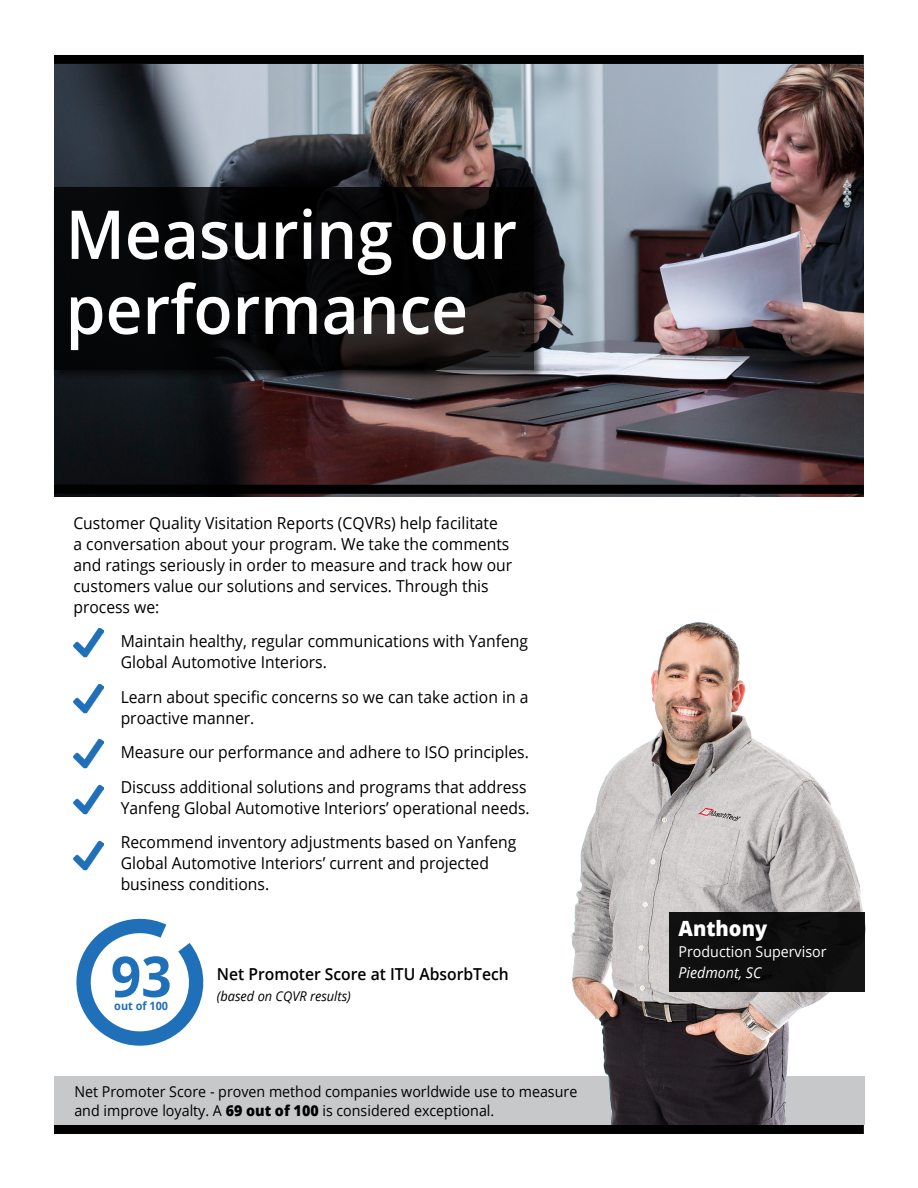
<style>
.page{position:relative;width:918px;height:1188px;background:#fff}
.page>*{position:absolute;margin:0;border:0;box-sizing:border-box;transform-origin:0 0}
.t1{font:600 67.5px/75px "Open Sans";color:#fff;scale:.95 1}
.t2{font:700 56.25px "Open Sans";color:#1f70b8;scale:.95 1}
.t3{font:800 21px "Open Sans";color:#fff;scale:.95 1}
.t4{font:16.5px/21px "Open Sans";color:#000;scale:.95 1}
.t5{font:600 16.5px "Open Sans";color:#000;scale:.95 1}
.t6{font:15px/19.5px "Open Sans";color:#000;scale:.95 1}
.t7{font:15px "Open Sans";color:#fff;scale:.95 1}
.t8{font:italic 15px "Open Sans";color:#fff;scale:.95 1}
.t9{font:italic 13.5px "Open Sans";color:#000;scale:.95 1}
.t10{font:700 11.55px "Open Sans";color:#1f70b8;scale:.95 1}
.s1{font-weight:800}
</style>
<div class="page">
<img style="left:54px;top:65px;width:810px;height:432px">
<div style="left:54px;top:1077px;width:811px;height:48px;background:#c7c8ca"></div>
<img style="left:568px;top:621px;width:298px;height:504px">
<div style="left:54px;top:55px;width:810px;height:9px;background:#000"></div>
<div style="left:54px;top:485px;width:810px;height:9px;background:#000"></div>
<div style="left:52px;top:185px;width:492px;height:195px;background:#000;opacity:.75"></div>
<svg style="left:54px;top:188px;width:480px;height:182px;background:#09090a"></svg>
<div style="left:54px;top:1125px;width:810px;height:9px;background:#000"></div>
<img style="left:73px;top:627px;width:31px;height:31px">
<div style="left:669px;top:913px;width:196px;height:79px;background:#100f0f"></div>
<img style="left:73px;top:684px;width:31px;height:30px">
<img style="left:73px;top:738px;width:31px;height:31px">
<img style="left:73px;top:784px;width:31px;height:30px">
<img style="left:73px;top:840px;width:31px;height:30px">
<svg style="left:76px;top:919px;width:124px;height:127px"></svg>
<h1 class="t1" style="left:66px;top:196px;width:477px">Measuring our performance</h1>
<p class="t4" style="left:73px;top:512px;width:463px">Customer Quality Visitation Reports (CQVRs) help facilitate<br>a conversation about your program. We take the comments and ratings seriously in order to measure and track how our customers value our solutions and services. Through this process we:</p>
<p class="t4" style="left:121px;top:630px;width:430px">Maintain healthy, regular communications with Yanfeng<br>Global Automotive Interiors.</p>
<p class="t4" style="left:121px;top:686px;width:431px">Learn about specific concerns so we can take action in a proactive manner.</p>
<p class="t4" style="left:121px;top:735px;width:431px;line-height:34.5px">Measure our performance and adhere to ISO principles.<br>Discuss additional solutions and programs that address</p>
<p class="t4" style="left:121px;top:790px;width:432px;line-height:34.5px">Yanfeng Global Automotive Interiors’ operational needs.<br>Recommend inventory adjustments based on Yanfeng</p>
<p class="t4" style="left:121px;top:852px;width:389px">Global Automotive Interiors’ current and projected business conditions.</p>
<h2 class="t2" style="left:111px;top:937px;width:66px">93</h2>
<p class="t10" style="left:114px;top:998px;width:58px">out of 100</p>
<p class="t3" style="left:679px;top:912px;width:95px">Anthony</p>
<p class="t7" style="left:679px;top:941px;width:157px">Production Supervisor</p>
<p class="t5" style="left:217px;top:963px;width:309px">Net Promoter Score at ITU AbsorbTech</p>
<p class="t8" style="left:679px;top:962px;width:89px">Piedmont, SC</p>
<p class="t9" style="left:217px;top:987px;width:143px">(based on CQVR results)</p>
<p class="t6" style="left:74px;top:1081px;width:531px">Net Promoter Score - proven method companies worldwide use to measure and improve loyalty. A <span class="s1">69 out of 100</span> is considered exceptional.</p>
</div>
